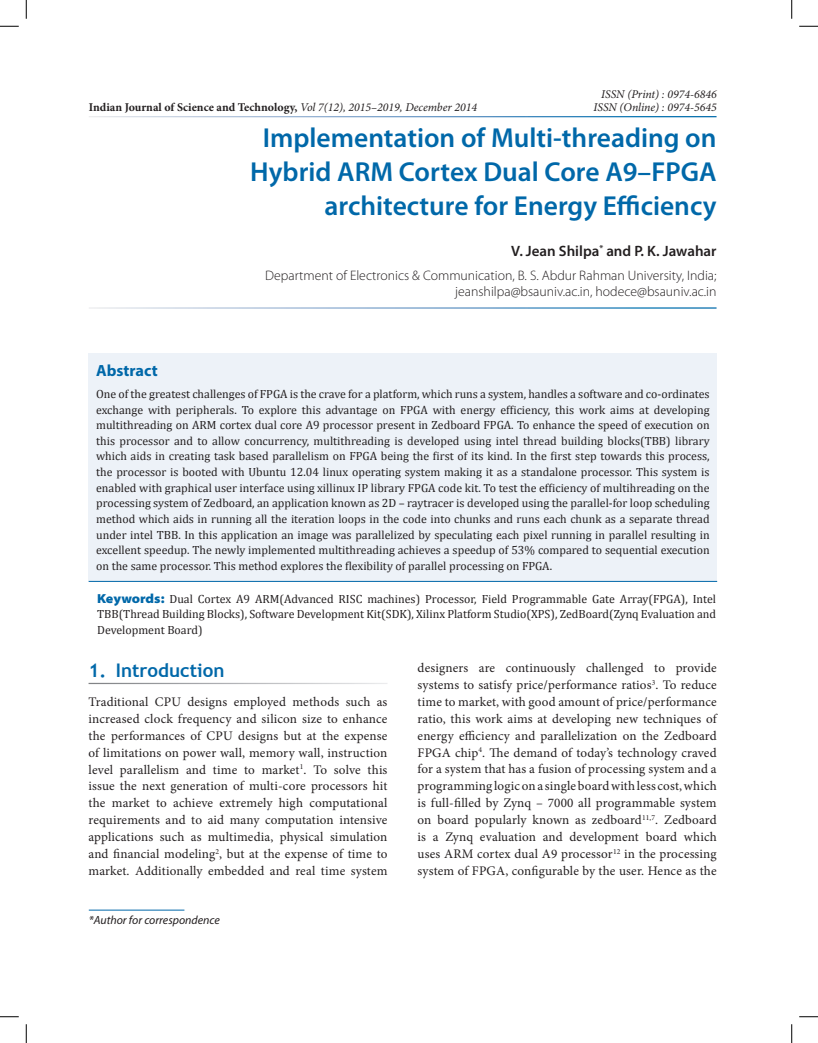
<style>
.page{position:relative;width:818px;height:1043px;background:#fff}
.page>*{position:absolute;margin:0;border:0;box-sizing:border-box;transform-origin:0 0}
.AT{font:600 27.5px/33.8px "Myriad Pro";color:#0068a9;text-align:right}
.t1{font:700 18.75px "Trebuchet MS";color:#0068a9}
.Abs_Head{font:700 16.25px "Myriad Pro";color:#0068a9}
.Author{font:600 15px "Myriad Pro";color:#231f20}
.Affiliation{font:300 13.75px/16.2px "Myriad Pro";color:#231f20;text-align:right}
.Text{font:13.12px/16.9px "Minion Pro";letter-spacing:.01em;color:#231f20;text-align:justify}
.Abs_Text1{font:11.88px/15.6px "Cambria";color:#231f20;text-align:justify}
.Keyword{font:11.88px/15.6px "Cambria";color:#231f20;text-align:justify}
.t2{font:700 11.88px "Minion Pro";color:#231f20}
.t3{font:italic 11.88px "Minion Pro";color:#231f20}
.Footnote1{font:italic 11.88px "Myriad Pro";color:#231f20}
.s1{font-weight:400;font-style:italic}
.s2{font-family:"Myriad Pro";font-weight:900;font-stretch:semi-expanded;font-size:13.12px;color:#0068a9}
</style>
<div class="page">
<div style="left:89px;top:352px;width:628px;height:229px;background:#edf2f8"></div>
<hr style="left:89px;top:581px;width:628px;height:1px;background:#0068a9">
<hr style="left:89px;top:909px;width:95px;height:1px;background:#0068a9">
<svg style="left:0;top:25px;width:19px;height:2px"></svg>
<svg style="left:799px;top:25px;width:19px;height:2px"></svg>
<svg style="left:0;top:1016px;width:19px;height:1px"></svg>
<svg style="left:799px;top:1016px;width:19px;height:1px"></svg>
<svg style="left:25px;top:0;width:2px;height:19px"></svg>
<svg style="left:25px;top:1024px;width:2px;height:18px"></svg>
<svg style="left:791px;top:0;width:1px;height:19px"></svg>
<svg style="left:791px;top:1024px;width:1px;height:18px"></svg>
<p class="t3" style="left:601px;top:87px;width:117px">ISSN (Print) : 0974-6846</p>
<p class="t3" style="left:593px;top:100px;width:125px">ISSN (Online) : 0974-5645</p>
<p class="AT" style="left:250px;top:122px;width:467px">Implementation of Multi-threading on<br>Hybrid ARM Cortex Dual Core A9–FPGA architecture for Energy Efficiency</p>
<p class="Author" style="left:511px;top:243px;width:207px">V. Jean Shilpa<sup>*</sup> and P. K. Jawahar</p>
<p class="Affiliation" style="left:265px;top:267px;width:452px">Department of Electronics &amp; Communication, B. S. Abdur Rahman University, India; jeanshilpa@bsauniv.ac.in, hodece@bsauniv.ac.in</p>
<p class="t2" style="left:89px;top:100px;width:390px">Indian Journal of Science and Technology, <span class="s1">Vol 7(12), 2015–2019, December 2014</span></p>
<p class="Abs_Head" style="left:96px;top:360px;width:63px">Abstract</p>
<p class="Abs_Text1" style="left:96px;top:386px;width:615px">One of the greatest challenges of FPGA is the crave for a platform, which runs a system, handles a software and co-ordinates exchange with peripherals. To explore this advantage on FPGA with energy efficiency, this work aims at developing multithreading on ARM cortex dual core A9 processor present in Zedboard FPGA. To enhance the speed of execution on this processor and to allow concurrency, multithreading is developed using intel thread building blocks(TBB) library which aids in creating task based parallelism on FPGA being the first of its kind. In the first step towards this process, the processor is booted with Ubuntu 12.04 linux operating system making it as a standalone processor. This system is enabled with graphical user interface using xillinux IP library FPGA code kit. To test the efficiency of multihreading on the processing system of Zedboard, an application known as 2D – raytracer is developed using the parallel-for loop scheduling method which aids in running all the iteration loops in the code into chunks and runs each chunk as a separate thread under intel TBB. In this application an image was parallelized by speculating each pixel running in parallel resulting in excellent speedup. The newly implemented multithreading achieves a speedup of 53% compared to sequential execution on the same processor. This method explores the flexibility of parallel processing on FPGA.</p>
<p class="Keyword" style="left:97px;top:590px;width:620px"><span class="s2">Keywords:</span> Dual Cortex A9 ARM(Advanced RISC machines) Processor, Field Programmable Gate Array(FPGA), Intel TBB(Thread Building Blocks), Software Development Kit(SDK), Xilinx Platform Studio(XPS), ZedBoard(Zynq Evaluation and Development Board)</p>
<h1 class="t1" style="left:89px;top:658px;width:137px">1. Introduction</h1>
<p class="Text" style="left:89px;top:693px;width:300px">Traditional CPU designs employed methods such as increased clock frequency and silicon size to enhance the performances of CPU designs but at the expense of limitations on power wall, memory wall, instruction level parallelism and time to market<sup>1</sup>. To solve this issue the next generation of multi-core processors hit the market to achieve extremely high computational requirements and to aid many computation intensive applications such as multimedia, physical simulation and financial modeling<sup>2</sup>, but at the expense of time to market. Additionally embedded and real time system</p>
<p class="Footnote1" style="left:89px;top:912px;width:133px">*Author for correspondence</p>
<p class="Text" style="left:417px;top:659px;width:300px">designers are continuously challenged to provide systems to satisfy price/performance ratios<sup>3</sup>. To reduce time to market, with good amount of price/performance ratio, this work aims at developing new techniques of energy efficiency and parallelization on the Zedboard FPGA chip<sup>4</sup>. The demand of today’s technology craved for a system that has a fusion of processing system and a programming logic on a single board with less cost, which is full-filled by Zynq – 7000 all programmable system on board popularly known as zedboard<sup>11,7</sup>. Zedboard is a Zynq evaluation and development board which uses ARM cortex dual A9 processor<sup>12</sup> in the processing system of FPGA, configurable by the user. Hence as the</p>
</div>
